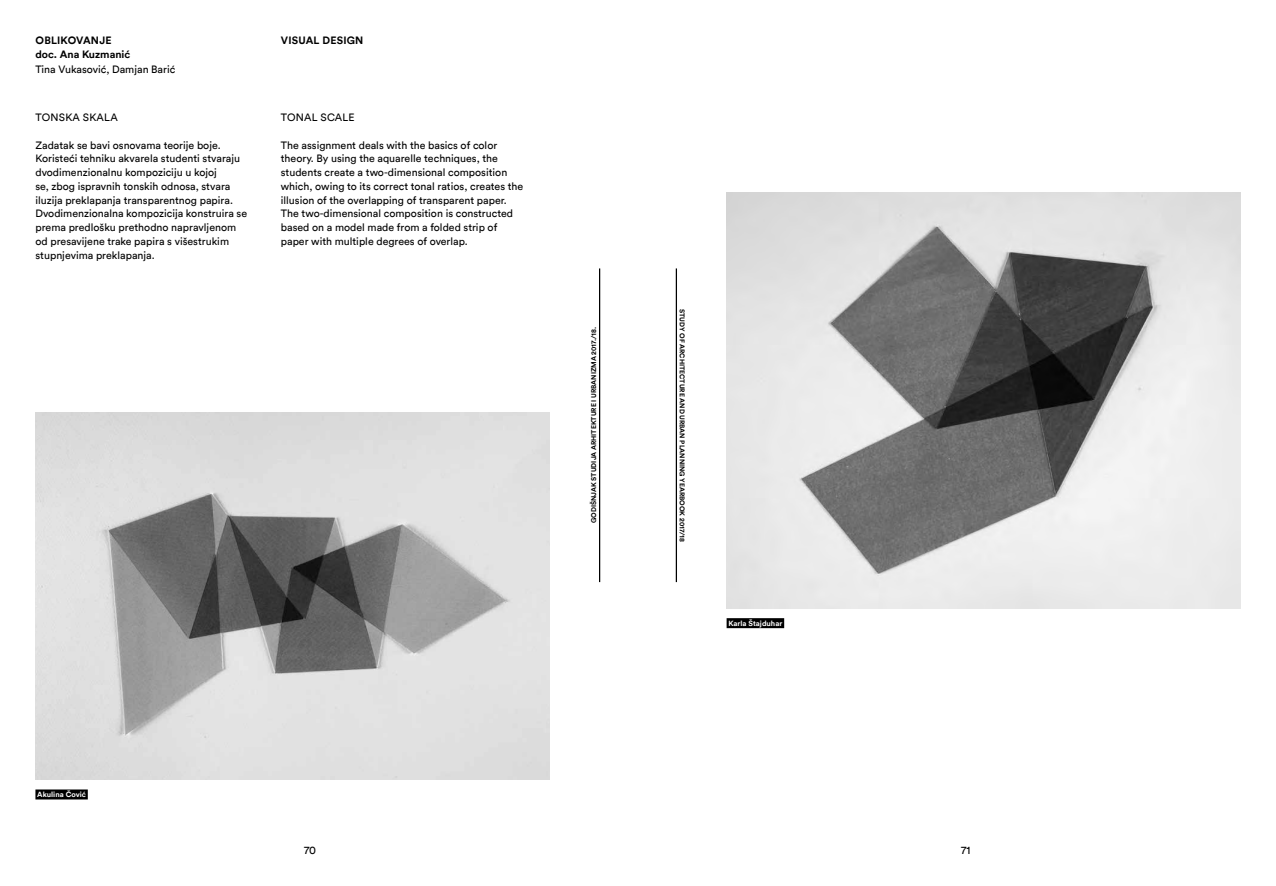
<style>
.page{position:relative;width:1276px;height:886px;background:#fff}
.page>*{position:absolute;margin:0;border:0;box-sizing:border-box;transform-origin:0 0}
.t1{font:11.25px "Circular Std";color:#000}
.t2{font:10.62px/13.8px "Circular Std";color:#000}
.t3{font:700 10.62px/13.8px "Circular Std";color:#000}
.t4{font:10.62px "Circular Std";letter-spacing:.02em;color:#000}
.t5{font:700 10.62px "Circular Std";letter-spacing:.02em;color:#000}
.t6{font:700 7.5px "Circular Std";color:#fff}
.t7{font:700 6.88px "Circular Std";color:#000}
</style>
<div class="page">
<hr style="left:599px;top:268px;width:1px;height:314px;background:#000">
<hr style="left:676px;top:268px;width:1px;height:314px;background:#000">
<img style="left:726px;top:193px;width:514px;height:415px">
<div style="left:726px;top:618px;width:58px;height:10px;background:#000"></div>
<div style="left:35px;top:789px;width:53px;height:10px;background:#000"></div>
<img style="left:35px;top:413px;width:514px;height:367px">
<p class="t3" style="left:35px;top:33px;width:96px">OBLIKOVANJE doc. Ana Kuzmanić</p>
<p class="t2" style="left:35px;top:62px;width:141px">Tina Vukasović, Damjan Barić</p>
<p class="t4" style="left:36px;top:111px;width:84px">TONSKA SKALA</p>
<p class="t2" style="left:35px;top:138px;width:213px">Zadatak se bavi osnovama teorije boje.<br>Koristeći tehniku akvarela studenti stvaraju dvodimenzionalnu kompoziciju u kojoj<br>se, zbog ispravnih tonskih odnosa, stvara iluzija preklapanja transparentnog papira.<br>Dvodimenzionalna kompozicija konstruira se prema predlošku prethodno napravljenom od presavijene trake papira s višestrukim stupnjevima preklapanja.</p>
<p class="t5" style="left:281px;top:33px;width:84px">VISUAL DESIGN</p>
<p class="t4" style="left:281px;top:111px;width:75px">TONAL SCALE</p>
<p class="t2" style="left:281px;top:138px;width:244px">The assignment deals with the basics of color theory. By using the aquarelle techniques, the students create a two-dimensional composition which, owing to its correct tonal ratios, creates the illusion of the overlapping of transparent paper.<br>The two-dimensional composition is constructed based on a model made from a folded strip of paper with multiple degrees of overlap.</p>
<p class="t7" style="left:589px;top:523px;width:197px;rotate:-90deg">GODIŠNJAK STUDIJA ARHITEKTURE I URBANIZMA 2017./18.</p>
<p class="t7" style="left:686px;top:309px;width:234px;rotate:90deg">STUDY OF ARCHITECTURE AND URBAN PLANNING YEARBOOK 2017/18</p>
<p class="t6" style="left:728px;top:618px;width:55px">Karla Štajduhar</p>
<p class="t6" style="left:37px;top:789px;width:50px">Akulina Čović</p>
<p class="t1" style="left:304px;top:844px;width:14px">70</p>
<p class="t1" style="left:961px;top:844px;width:11px">71</p>
</div>
